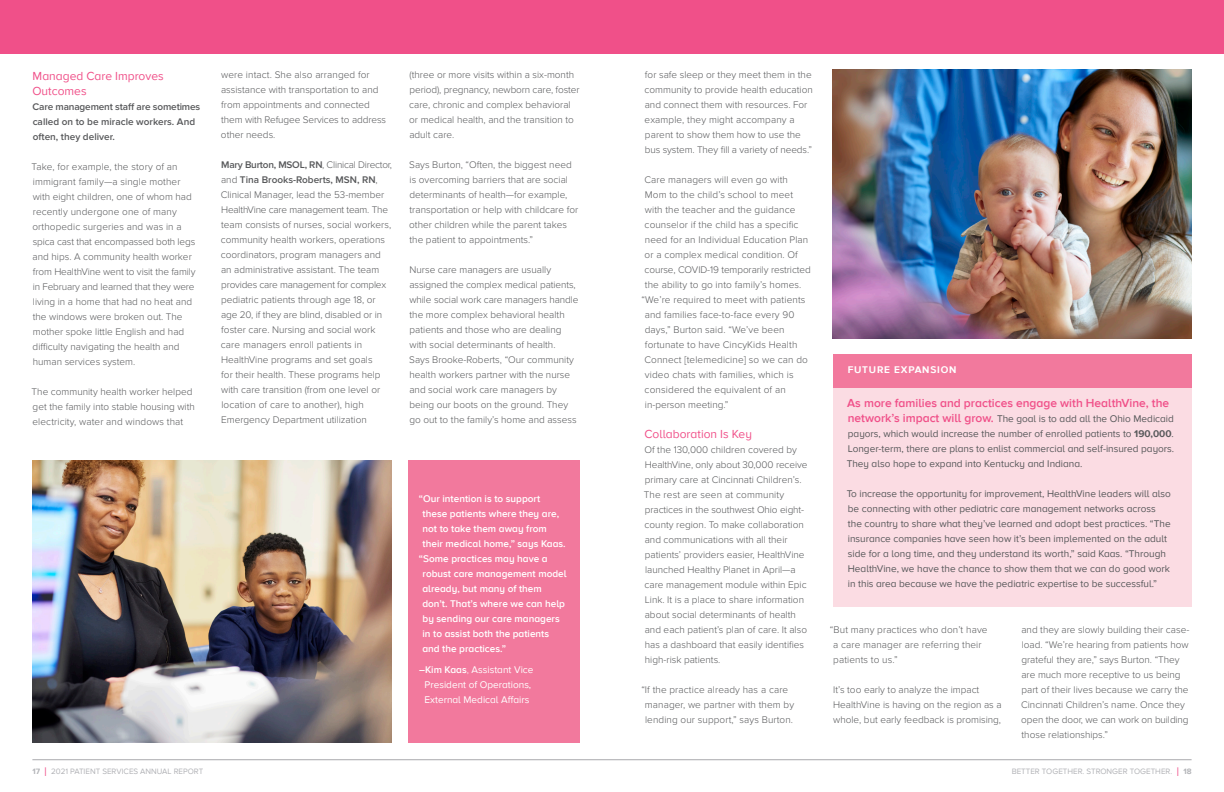
<style>
.page{position:relative;width:1224px;height:792px;background:#fff}
.page>*{position:absolute;margin:0;border:0;box-sizing:border-box;transform-origin:0 0}
.t1{font:600 12px "Proxima Nova A";color:#f05089}
.t2{font:12px "Proxima Nova A";color:#f05089}
.t3{font:300 10px/15px "Proxima Nova";color:#57585a}
.t4{font:10px/15px "Proxima Nova A";color:#57585a}
.t5{font:600 10px "Proxima Nova A";color:#fff}
.t6{font:600 10px/15px "Proxima Nova";letter-spacing:-.015em;color:#57585a}
.t7{font:10px "Proxima Nova A";color:#fff}
.t8{font:700 10px "Proxima Nova A";letter-spacing:.08em;color:#fff}
.t9{font:8px "Proxima Nova A";color:#b2b3b7}
.t10{font:700 8px "Proxima Nova A";color:#b2b3b7}
.s1{font-weight:300}
.s2{font-weight:600}
.s3{font-weight:600;font-size:12px;color:#f05089}
.s4{font-weight:700}
.s5{font-weight:300;font-size:13px;color:#f05089}
</style>
<div class="page">
<div style="left:0;top:0;width:1224px;height:53px;background:#f05089"></div>
<hr style="left:32px;top:759px;width:1160px;height:1px;background:#a8a9ad">
<div style="left:833px;top:381px;width:358px;height:225px;background:#fbdce3"></div>
<div style="left:833px;top:354px;width:358px;height:34px;background:#f2799d"></div>
<img style="left:833px;top:69px;width:358px;height:269px">
<img style="left:33px;top:461px;width:358px;height:282px">
<div style="left:408px;top:461px;width:172px;height:282px;background:#f2799d"></div>
<p class="t2" style="left:33px;top:69px;width:133px">Managed Care Improves</p>
<p class="t2" style="left:32px;top:84px;width:56px">Outcomes</p>
<p class="t6" style="left:32px;top:99px;width:169px">Care management staff are sometimes called on to be miracle workers. And often, they deliver.</p>
<p class="t3" style="left:32px;top:159px;width:162px">Take, for example, the story of an immigrant family—a single mother with eight children, one of whom had recently undergone one of many</p>
<p class="t3" style="left:33px;top:219px;width:165px">orthopedic surgeries and was in a spica cast that encompassed both legs and hips. A community health worker from HealthVine went to visit the family in February and learned that they were living in a home that had no heat and the windows were broken out. The mother spoke little English and had</p>
<p class="t3" style="left:33px;top:339px;width:148px">difficulty navigating the health and human services system.</p>
<p class="t3" style="left:32px;top:384px;width:165px">The community health worker helped get the family into stable housing with electricity, water and windows that</p>
<p class="t3" style="left:221px;top:68px;width:167px">were intact. She also arranged for assistance with transportation to and from appointments and connected them with Refugee Services to address other needs.</p>
<p class="t6" style="left:221px;top:158px;width:172px">Mary Burton, MSOL, RN<span class="s1">, Clinical Director,</span></p>
<p class="t3" style="left:221px;top:173px;width:172px">and <span class="s2">Tina Brooks-Roberts, MSN, RN</span>, Clinical Manager, lead the 53-member HealthVine care management team. The team consists of nurses, social workers, community health workers, operations coordinators, program managers and an administrative assistant. The team provides care management for complex</p>
<p class="t3" style="left:221px;top:293px;width:163px">pediatric patients through age 18, or age 20, if they are blind, disabled or in foster care. Nursing and social work care managers enroll patients in HealthVine programs and set goals for their health. These programs help with care transition (from one level or location of care to another), high</p>
<p class="t3" style="left:221px;top:413px;width:147px">Emergency Department utilization</p>
<p class="t3" style="left:409px;top:68px;width:172px">(three or more visits within a six-month period), pregnancy, newborn care, foster care, chronic and complex behavioral or medical health, and the transition to adult care.</p>
<p class="t3" style="left:409px;top:158px;width:171px">Says Burton, “Often, the biggest need is overcoming barriers that are social determinants of health—for example, transportation or help with childcare for other children while the parent takes the patient to appointments.”</p>
<p class="t3" style="left:409px;top:263px;width:171px">Nurse care managers are usually assigned the complex medical patients, while social work care managers handle the more complex behavioral health patients and those who are dealing with social determinants of health.<br>Says Brooke-Roberts, “Our community health workers partner with the nurse and social work care managers by being our boots on the ground. They go out to the family’s home and assess</p>
<p class="t5" style="left:419px;top:493px;width:123px">“Our intention is to support</p>
<p class="t5" style="left:423px;top:508px;width:138px">these patients where they are,</p>
<p class="t5" style="left:423px;top:523px;width:126px">not to take them away from</p>
<p class="t5" style="left:423px;top:538px;width:145px">their medical home,” says Kaas.</p>
<p class="t5" style="left:419px;top:553px;width:130px">“Some practices may have a</p>
<p class="t5" style="left:423px;top:568px;width:146px">robust care management model</p>
<p class="t5" style="left:422px;top:583px;width:121px">already, but many of them</p>
<p class="t5" style="left:422px;top:598px;width:144px">don’t. That’s where we can help</p>
<p class="t5" style="left:423px;top:613px;width:139px">by sending our care managers</p>
<p class="t5" style="left:423px;top:628px;width:128px">in to assist both the patients</p>
<p class="t5" style="left:422px;top:643px;width:85px">and the practices.”</p>
<p class="t7" style="left:419px;top:664px;width:116px"><span class="s2">–Kim Kaas</span><span class="s1">,</span> Assistant Vice</p>
<p class="t7" style="left:425px;top:679px;width:108px">President of Operations,</p>
<p class="t7" style="left:425px;top:694px;width:106px">External Medical Affairs</p>
<p class="t3" style="left:645px;top:68px;width:170px">for safe sleep or they meet them in the community to provide health education and connect them with resources. For example, they might accompany a</p>
<p class="t3" style="left:645px;top:128px;width:169px">parent to show them how to use the bus system. They fill a variety of needs.”</p>
<p class="t3" style="left:644px;top:173px;width:145px">Care managers will even go with</p>
<p class="t3" style="left:645px;top:188px;width:150px">Mom to the child’s school to meet</p>
<p class="t3" style="left:645px;top:203px;width:168px">with the teacher and the guidance counselor if the child has a specific need for an Individual Education Plan or a complex medical condition. Of course, COVID-19 temporarily restricted</p>
<p class="t3" style="left:645px;top:278px;width:158px">the ability to go into family’s homes.</p>
<p class="t3" style="left:642px;top:293px;width:165px">“We’re required to meet with patients</p>
<p class="t3" style="left:645px;top:308px;width:151px">and families face-to-face every 90</p>
<p class="t3" style="left:645px;top:323px;width:141px">days,” Burton said. “We’ve been</p>
<p class="t3" style="left:644px;top:338px;width:165px">fortunate to have CincyKids Health<br>Connect [telemedicine] so we can do video chats with families, which is</p>
<p class="t3" style="left:645px;top:383px;width:143px">considered the equivalent of an</p>
<p class="t3" style="left:645px;top:398px;width:85px">in-person meeting.”</p>
<p class="t2" style="left:645px;top:427px;width:109px">Collaboration Is Key</p>
<p class="t3" style="left:644px;top:443px;width:165px">Of the 130,000 children covered by HealthVine, only about 30,000 receive primary care at Cincinnati Children’s.<br>The rest are seen at community</p>
<p class="t3" style="left:645px;top:503px;width:161px">practices in the southwest Ohio eight-</p>
<p class="t3" style="left:645px;top:518px;width:164px">county region. To make collaboration and communications with all their patients’ providers easier, HealthVine launched Healthy Planet in April—a care management module within Epic Link. It is a place to share information about social determinants of health and each patient’s plan of care. It also has a dashboard that easily identifies high-risk patients.</p>
<p class="t3" style="left:642px;top:683px;width:148px">“If the practice already has a care</p>
<p class="t3" style="left:645px;top:698px;width:151px">manager, we partner with them by</p>
<p class="t3" style="left:645px;top:713px;width:150px">lending our support,” says Burton.</p>
<p class="t8" style="left:848px;top:364px;width:110px">FUTURE EXPANSION</p>
<p class="t1" style="left:847px;top:397px;width:324px">As more families and practices engage with HealthVine, the</p>
<p class="t4" style="left:847px;top:412px;width:329px;text-align:justify"><span class="s3">network’s impact will grow.</span> The goal is to add all the Ohio Medicaid payors, which would increase the number of enrolled patients to <span class="s4">190,000</span>.<br>Longer-term, there are plans to enlist commercial and self-insured payors.<br>They also hope to expand into Kentucky and Indiana.</p>
<p class="t4" style="left:847px;top:487px;width:326px">To increase the opportunity for improvement, HealthVine leaders will also be connecting with other pediatric care management networks across</p>
<p class="t4" style="left:848px;top:517px;width:324px">the country to share what they’ve learned and adopt best practices. “The insurance companies have seen how it’s been implemented on the adult side for a long time, and they understand its worth,” said Kaas. “Through HealthVine, we have the chance to show them that we can do good work</p>
<p class="t4" style="left:848px;top:577px;width:311px">in this area because we have the pediatric expertise to be successful.”</p>
<p class="t3" style="left:830px;top:623px;width:159px">“But many practices who don’t have</p>
<p class="t3" style="left:833px;top:638px;width:150px">a care manager are referring their</p>
<p class="t3" style="left:833px;top:653px;width:66px">patients to us.”</p>
<p class="t3" style="left:833px;top:683px;width:170px">It’s too early to analyze the impact<br>HealthVine is having on the region as a whole, but early feedback is promising,</p>
<p class="t3" style="left:1021px;top:623px;width:170px">and they are slowly building their case&shy;load. “We’re hearing from patients how grateful they are,” says Burton. “They are much more receptive to us being part of their lives because we carry the Cincinnati Children’s name. Once they open the door, we can work on building those relationships.”</p>
<p class="t9" style="left:32px;top:767px;width:172px"><span class="s4">17</span> <span class="s5">I</span> 2021 PATIENT SERVICES ANNUAL REPORT</p>
<p class="t10" style="left:1183px;top:767px;width:10px">18</p>
<p class="t9" style="left:1012px;top:767px;width:169px">BETTER TOGETHER. STRONGER TOGETHER. <span class="s5">I</span></p>
</div>
